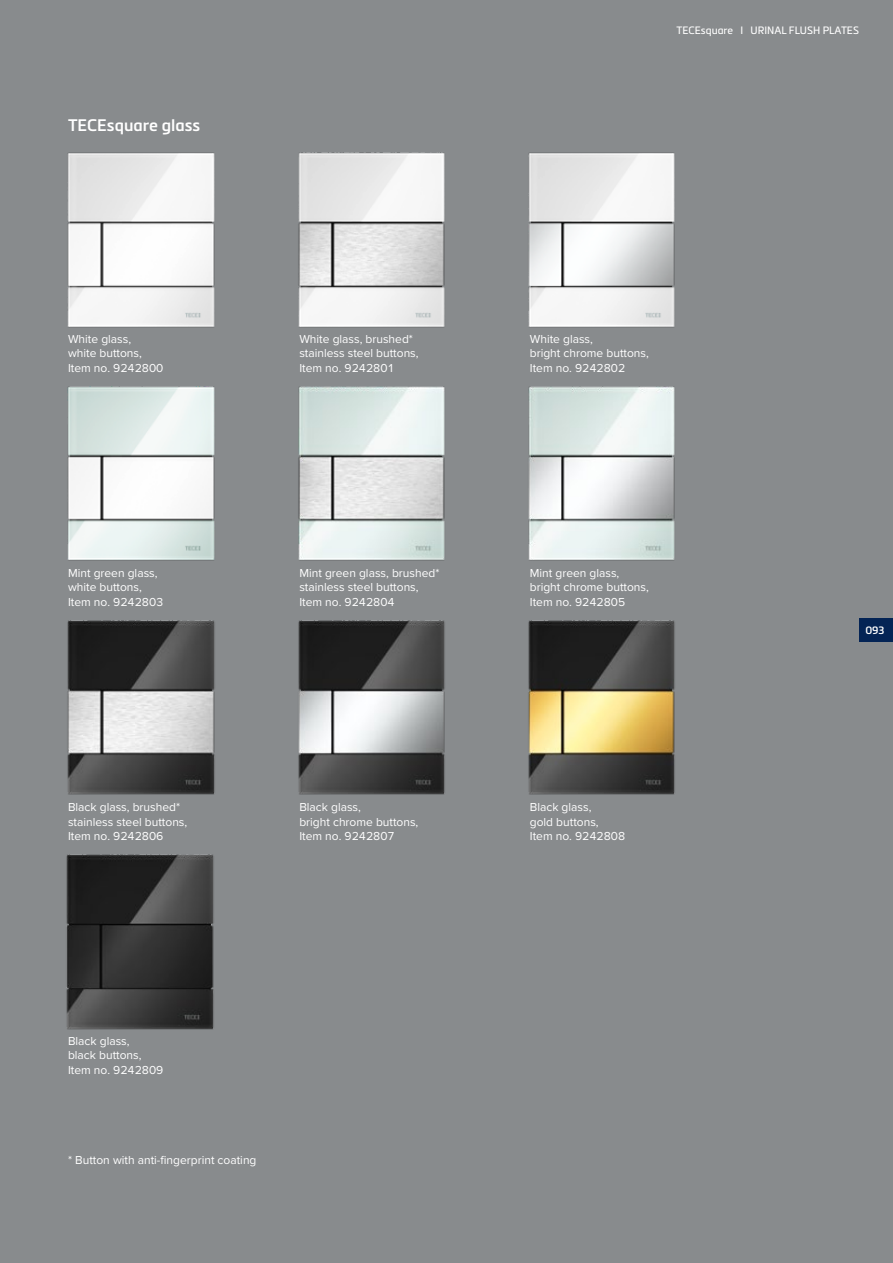
<style>
.page{position:relative;width:893px;height:1263px;background:#888b8d}
.page>*{position:absolute;margin:0;border:0;box-sizing:border-box;transform-origin:0 0}
.t1{font:600 16.5px "Metronic Pro";color:#fff}
.t2{font:12px/14.4px "Proxima Nova";color:#fff}
.t3{font:10.5px "Metronic Pro";color:#fff}
.t4{font:600 10.5px "Metronic Pro";color:#fff}
</style>
<div class="page">
<img style="left:67px;top:152px;width:148px;height:176px">
<img style="left:67px;top:386px;width:148px;height:175px">
<img style="left:298px;top:152px;width:147px;height:176px">
<img style="left:298px;top:386px;width:147px;height:175px">
<img style="left:528px;top:152px;width:147px;height:176px">
<img style="left:528px;top:386px;width:147px;height:175px">
<img style="left:67px;top:620px;width:148px;height:175px">
<img style="left:66px;top:854px;width:148px;height:176px">
<img style="left:298px;top:620px;width:147px;height:175px">
<img style="left:528px;top:620px;width:147px;height:175px">
<div style="left:859px;top:618px;width:34px;height:24px;background:#042455"></div>
<h1 class="t1" style="left:68px;top:115px;width:134px">TECEsquare glass</h1>
<p class="t2" style="left:68px;top:331px;width:97px">White glass,<br>white buttons,<br>Item no. 9242800</p>
<p class="t2" style="left:68px;top:565px;width:97px">Mint green glass, white buttons,<br>Item no. 9242803</p>
<p class="t2" style="left:299px;top:331px;width:121px">White glass, brushed* stainless steel buttons,<br>Item no. 9242801</p>
<p class="t2" style="left:299px;top:565px;width:142px">Mint green glass, brushed* stainless steel buttons,<br>Item no. 9242804</p>
<p class="t2" style="left:68px;top:799px;width:121px">Black glass, brushed* stainless steel buttons,<br>Item no. 9242806</p>
<p class="t2" style="left:299px;top:799px;width:121px">Black glass,<br>bright chrome buttons,<br>Item no. 9242807</p>
<p class="t2" style="left:68px;top:1033px;width:97px">Black glass,<br>black buttons,<br>Item no. 9242809</p>
<p class="t2" style="left:68px;top:1153px;width:190px">* Button with anti-fingerprint coating</p>
<p class="t3" style="left:676px;top:23px;width:184px">TECEsquare I URINAL FLUSH PLATES</p>
<p class="t2" style="left:530px;top:331px;width:121px">White glass,<br>bright chrome buttons,<br>Item no. 9242802</p>
<p class="t2" style="left:530px;top:565px;width:121px">Mint green glass, bright chrome buttons,<br>Item no. 9242805</p>
<p class="t2" style="left:530px;top:799px;width:97px">Black glass,<br>gold buttons,<br>Item no. 9242808</p>
<p class="t4" style="left:865px;top:624px;width:21px">093</p>
</div>
